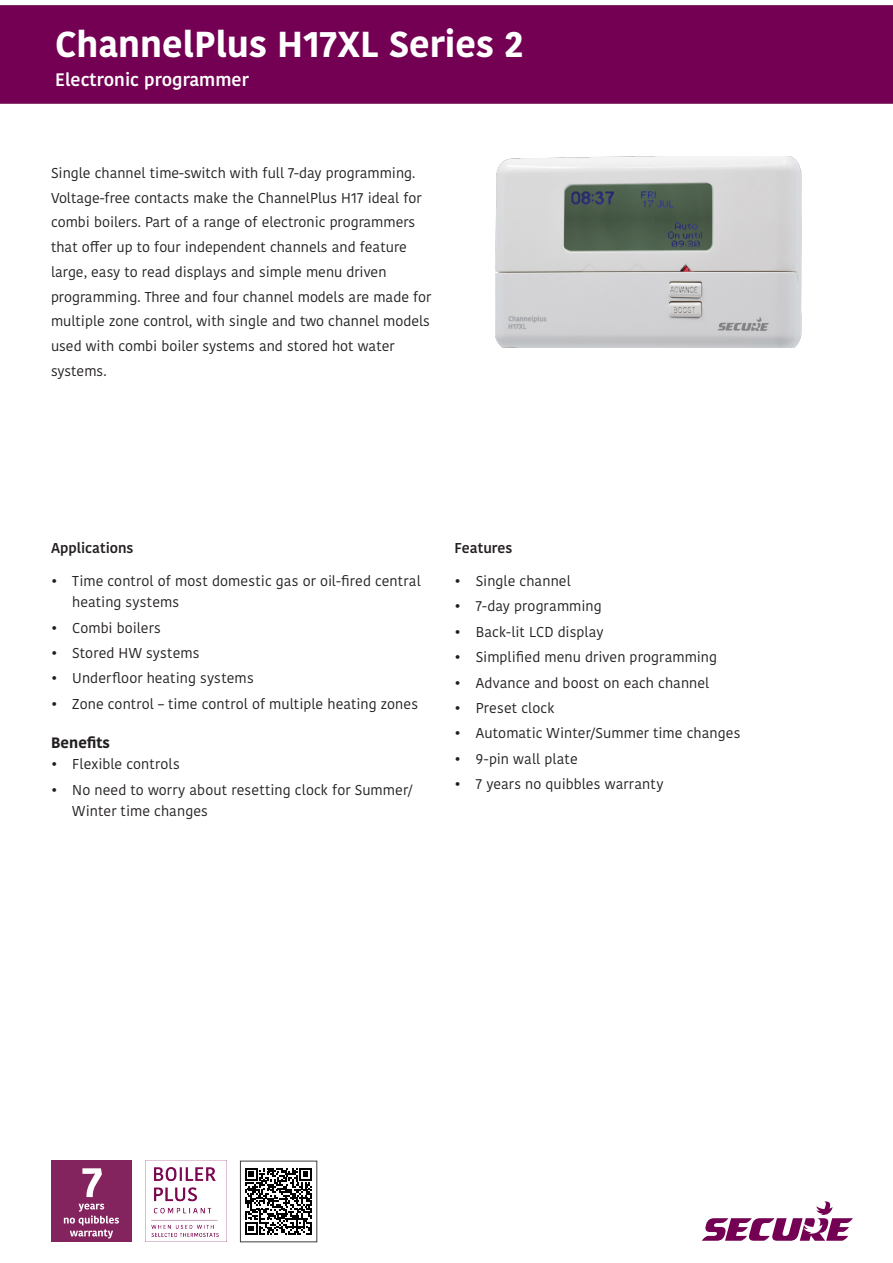
<style>
.page{position:relative;width:893px;height:1263px;background:#fff}
.page>*{position:absolute;margin:0;border:0;box-sizing:border-box;transform-origin:0 0}
.header_copy{font:700 36px "Kohinoor Devanagari";color:#fff}
.header_strapline_cop{font:600 18px "Kohinoor Devanagari";color:#fff}
.subhead{font:700 15px "Kohinoor Devanagari";color:#231f20}
.body{font:14.25px/24.8px "Kohinoor Devanagari";color:#231f20}
.body-2{font:600 14.25px "Kohinoor Devanagari";color:#231f20}
</style>
<div class="page">
<div style="left:0;top:6px;width:893px;height:97px;background:#740053"></div>
<div style="left:51px;top:1161px;width:81px;height:81px;background:#83245e"></div>
<svg style="left:82px;top:1168px;width:20px;height:29px"></svg>
<svg style="left:64px;top:1203px;width:55px;height:35px"></svg>
<img style="left:495px;top:156px;width:306px;height:192px">
<img style="left:145px;top:1161px;width:74px;height:80px">
<svg style="left:245px;top:1168px;width:67px;height:67px"></svg>
<svg style="left:702px;top:1201px;width:151px;height:40px"></svg>
<p class="header_copy" style="left:55px;top:13px;width:470px">ChannelPlus H17XL Series 2</p>
<p class="header_strapline_cop" style="left:55px;top:69px;width:195px">Electronic programmer</p>
<p class="body" style="left:51px;top:161px;width:382px">Single channel time-switch with full 7-day programming.<br>Voltage-free contacts make the ChannelPlus H17 ideal for combi boilers. Part of a range of electronic programmers that offer up to four independent channels and feature large, easy to read displays and simple menu driven programming. Three and four channel models are made for multiple zone control, with single and two channel models used with combi boiler systems and stored hot water systems.</p>
<p class="body-2" style="left:51px;top:540px;width:84px">Applications</p>
<p class="body" style="left:72px;top:570px;width:350px;line-height:21.1px;text-indent:-21px">• Time control of most domestic gas or oil-fired central heating systems</p>
<p class="body" style="left:51px;top:615px;width:111px">• Combi boilers</p>
<p class="body" style="left:51px;top:641px;width:150px">• Stored HW systems</p>
<p class="body" style="left:51px;top:666px;width:204px">• Underfloor heating systems</p>
<p class="body" style="left:51px;top:691px;width:369px">• Zone control – time control of multiple heating zones</p>
<p class="subhead" style="left:51px;top:729px;width:61px">Benefits</p>
<p class="body" style="left:51px;top:752px;width:130px">• Flexible controls</p>
<p class="body" style="left:72px;top:779px;width:342px;line-height:21.1px;text-indent:-21px">• No need to worry about resetting clock for Summer/<br>Winter time changes</p>
<p class="body-2" style="left:455px;top:540px;width:59px">Features</p>
<p class="body" style="left:455px;top:569px;width:118px">• Single channel</p>
<p class="body" style="left:455px;top:594px;width:149px">• 7-day programming</p>
<p class="body" style="left:455px;top:619px;width:150px">• Back-lit LCD display</p>
<p class="body" style="left:455px;top:645px;width:264px">• Simplified menu driven programming</p>
<p class="body" style="left:455px;top:670px;width:256px">• Advance and boost on each channel</p>
<p class="body" style="left:455px;top:696px;width:102px">• Preset clock</p>
<p class="body" style="left:455px;top:721px;width:287px">• Automatic Winter/Summer time changes</p>
<p class="body" style="left:455px;top:747px;width:125px">• 9-pin wall plate</p>
<p class="body" style="left:455px;top:772px;width:210px">• 7 years no quibbles warranty</p>
</div>
